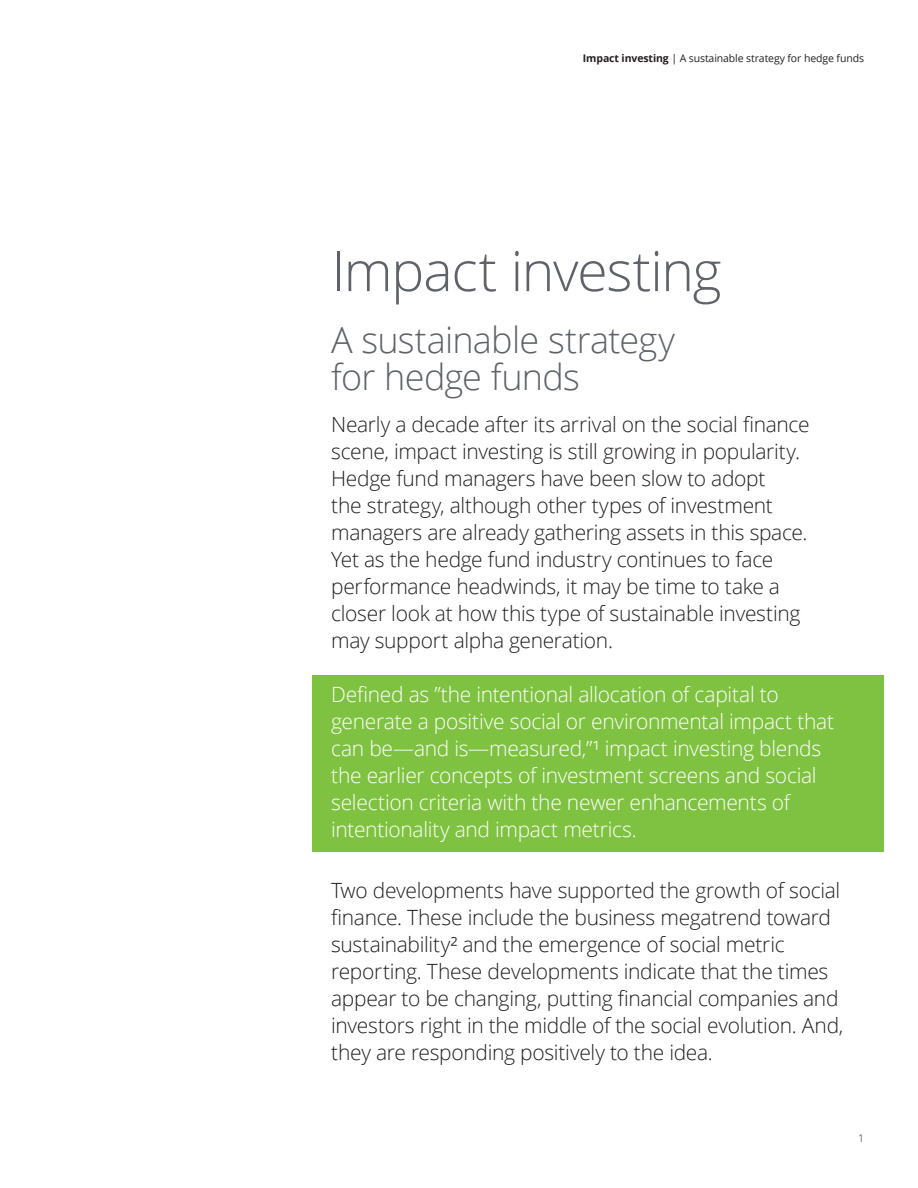
<style>
.page{position:relative;width:918px;height:1188px;background:#fff}
.page>*{position:absolute;margin:0;border:0;box-sizing:border-box;transform-origin:0 0}
.Story_heading_light{font:300 55.5px "Open Sans";letter-spacing:-.025em;color:#5f6369}
.Story_heading_light-2{font:300 36px/37.5px "Open Sans";letter-spacing:-.02em;color:#5f6369}
.Introduction__14_18p{font:300 21px/27px "Open Sans";letter-spacing:-.015em;color:#231f20}
.Introduction__14_18p-2{font:300 21px/27px "Open Sans";letter-spacing:-.015em;color:#fff}
.t1{font:10.5px "Open Sans";letter-spacing:-.01em;color:#231f20}
.Number_list_level_1{font:300 10.5px "Open Sans";color:#231f20}
.s1{font-weight:700}
</style>
<div class="page">
<div style="left:312px;top:675px;width:571px;height:177px;background:#7fc241"></div>
<p class="t1" style="left:583px;top:51px;width:283px"><span class="s1">Impact investing</span> | A sustainable strategy for hedge funds</p>
<p class="Story_heading_light" style="left:331px;top:233px;width:392px">Impact investing</p>
<p class="Story_heading_light-2" style="left:331px;top:320px;width:345px">A sustainable strategy for hedge funds</p>
<p class="Introduction__14_18p" style="left:331px;top:410px;width:480px">Nearly a decade after its arrival on the social finance scene, impact investing is still growing in popularity.<br>Hedge fund managers have been slow to adopt<br>the strategy, although other types of investment managers are already gathering assets in this space.<br>Yet as the hedge fund industry continues to face performance headwinds, it may be time to take a closer look at how this type of sustainable investing may support alpha generation.</p>
<p class="Introduction__14_18p-2" style="left:331px;top:680px;width:504px">Defined as ”the intentional allocation of capital to generate a positive social or environmental impact that can be—and is—measured,”¹ impact investing blends the earlier concepts of investment screens and social selection criteria with the newer enhancements of intentionality and impact metrics.</p>
<p class="Introduction__14_18p" style="left:331px;top:876px;width:514px">Two developments have supported the growth of social finance. These include the business megatrend toward sustainability² and the emergence of social metric reporting. These developments indicate that the times appear to be changing, putting financial companies and investors right in the middle of the social evolution. And, they are responding positively to the idea.</p>
<p class="Number_list_level_1" style="left:858px;top:1131px;width:7px">1</p>
</div>
